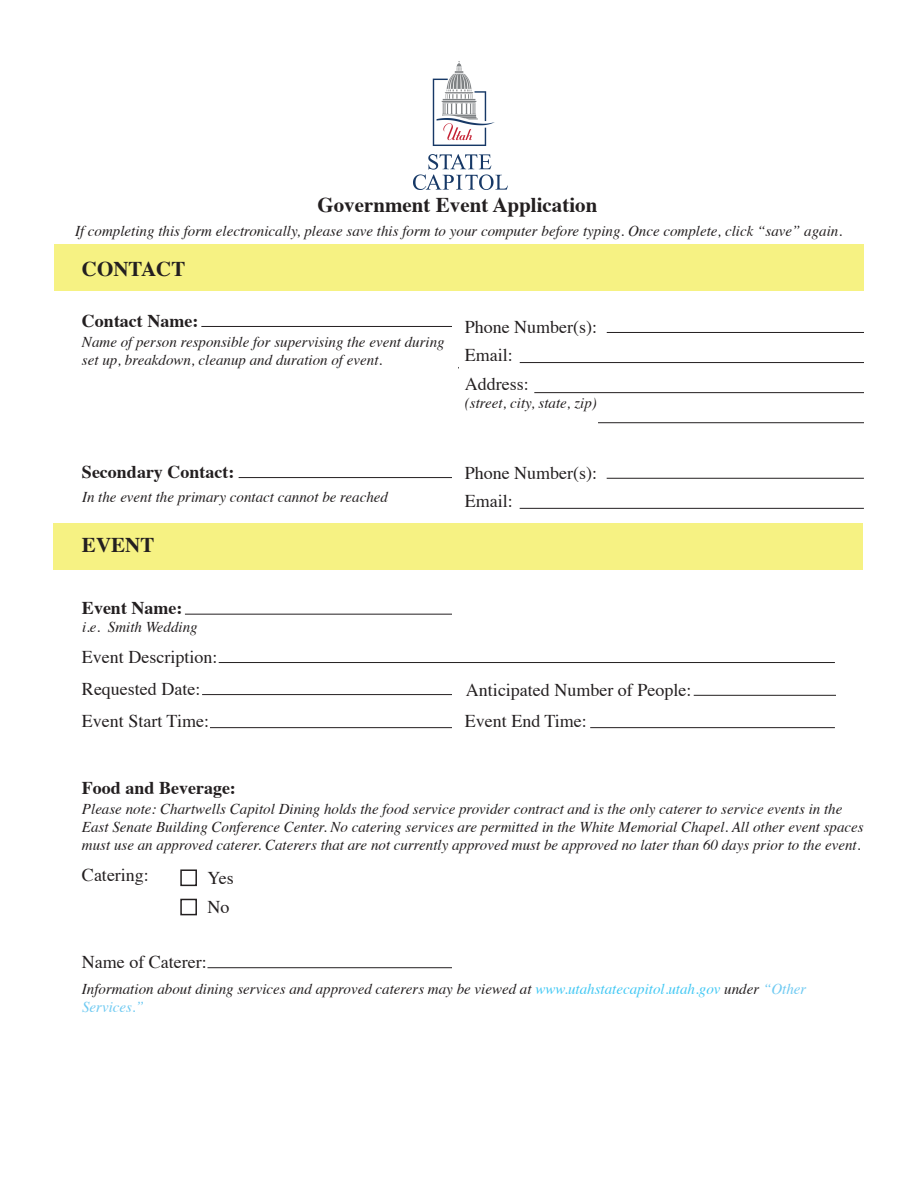
<style>
.page{position:relative;width:918px;height:1188px;background:#fff}
.page>*{position:absolute;margin:0;border:0;box-sizing:border-box;transform-origin:0 0}
.t1{font:700 21px "Times";color:#231f20}
.t2{font:18px/28.7px "Times";color:#231f20}
.t3{font:700 18px "Times";color:#231f20}
.t4{font:italic 15px/18px "Times";color:#231f20}
.s1{color:#42c8f4}
.s2{color:#6fcaf2}
</style>
<div class="page">
<div style="left:54px;top:523px;width:809px;height:46px;background:#f6f283"></div>
<div style="left:54px;top:245px;width:809px;height:46px;background:#f6f283"></div>
<img style="left:413px;top:62px;width:95px;height:127px">
<hr style="left:201px;top:326px;width:251px;height:1px;background:#231f20">
<hr style="left:239px;top:477px;width:213px;height:1px;background:#231f20">
<hr style="left:185px;top:614px;width:267px;height:1px;background:#231f20">
<hr style="left:202px;top:694px;width:250px;height:1px;background:#231f20">
<hr style="left:219px;top:662px;width:616px;height:1px;background:#231f20">
<hr style="left:207px;top:967px;width:245px;height:1px;background:#231f20">
<hr style="left:694px;top:695px;width:142px;height:1px;background:#231f20">
<hr style="left:210px;top:727px;width:242px;height:1px;background:#231f20">
<hr style="left:590px;top:727px;width:245px;height:1px;background:#231f20">
<hr style="left:607px;top:332px;width:257px;height:1px;background:#231f20">
<hr style="left:520px;top:362px;width:344px;height:1px;background:#231f20">
<hr style="left:607px;top:478px;width:257px;height:1px;background:#231f20">
<hr style="left:520px;top:508px;width:344px;height:1px;background:#231f20">
<hr style="left:534px;top:392px;width:330px;height:1px;background:#231f20">
<hr style="left:598px;top:422px;width:266px;height:1px;background:#231f20">
<div style="left:180px;top:869px;width:17px;height:17px;border:2px solid #231f20"></div>
<div style="left:180px;top:899px;width:17px;height:16px;border:2px solid #231f20"></div>
<h1 class="t1" style="left:317px;top:185px;width:282px">Government Event Application</h1>
<p class="t4" style="left:75px;top:221px;width:769px">If completing this form electronically, please save this form to your computer before typing. Once complete, click “save” again.</p>
<h1 class="t1" style="left:82px;top:248px;width:105px">CONTACT</h1>
<p class="t3" style="left:82px;top:303px;width:118px">Contact Name:</p>
<p class="t2" style="left:465px;top:311px;width:134px">Phone Number(s):<br>Email:<br>Address:</p>
<p class="t4" style="left:82px;top:332px;width:364px">Name of person responsible for supervising the event during set up, breakdown, cleanup and duration of event.</p>
<p class="t3" style="left:82px;top:454px;width:154px">Secondary Contact:</p>
<p class="t4" style="left:82px;top:487px;width:308px">In the event the primary contact cannot be reached</p>
<h1 class="t1" style="left:82px;top:525px;width:74px">EVENT</h1>
<p class="t3" style="left:82px;top:591px;width:102px">Event Name:</p>
<p class="t4" style="left:82px;top:617px;width:117px">i.e. Smith Wedding</p>
<p class="t2" style="left:82px;top:641px;width:137px">Event Description:</p>
<p class="t2" style="left:82px;top:673px;width:120px">Requested Date:</p>
<p class="t2" style="left:82px;top:705px;width:129px">Event Start Time:</p>
<p class="t3" style="left:82px;top:771px;width:155px">Food and Beverage:</p>
<p class="t4" style="left:465px;top:393px;width:133px">(street, city, state, zip)</p>
<p class="t2" style="left:465px;top:457px;width:134px">Phone Number(s):<br>Email:</p>
<p class="t2" style="left:465px;top:672px;width:228px;line-height:31.8px">Anticipated Number of People:<br>Event End Time:</p>
<p class="t4" style="left:82px;top:799px;width:783px">Please note: Chartwells Capitol Dining holds the food service provider contract and is the only caterer to service events in the<br>East Senate Building Conference Center. No catering services are permitted in the White Memorial Chapel. All other event spaces must use an approved caterer. Caterers that are not currently approved must be approved no later than 60 days prior to the event.</p>
<p class="t2" style="left:82px;top:859px;width:68px">Catering:</p>
<p class="t2" style="left:207px;top:862px;width:28px">Yes<br>No</p>
<p class="t2" style="left:82px;top:946px;width:126px">Name of Caterer:</p>
<p class="t4" style="left:82px;top:979px;width:726px">Information about dining services and approved caterers may be viewed at <span class="s1">www.utahstatecapitol.utah.gov</span> under <span class="s2">“Other<br>Services.”</span></p>
</div>
